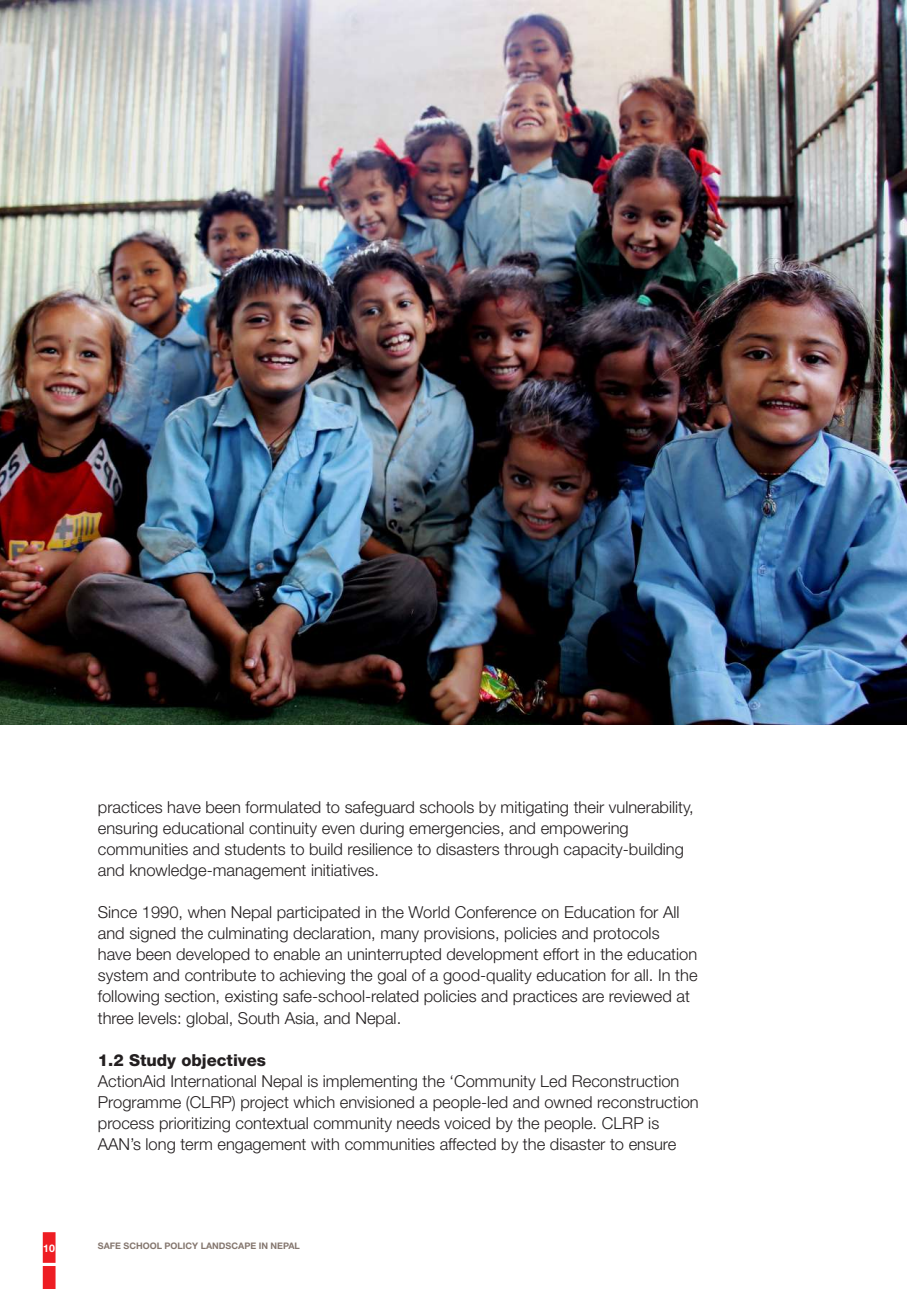
<style>
.page{position:relative;width:919px;height:1289px;background:#fff}
.page>*{position:absolute;margin:0;border:0;box-sizing:border-box;transform-origin:0 0}
.t1{font:300 16.5px/21px "Helvetica Neue";color:#231f20}
.t2{font:800 16.5px "Helvetica Neue";color:#231f20}
.t3{font:700 10.5px "Helvetica Neue";color:#fff}
.t4{font:700 9px "Helvetica Neue";color:#85776f}
</style>
<div class="page">
<div style="left:43px;top:1232px;width:13px;height:30px;background:#ee1d23;border:2px solid #ee1d23"></div>
<div style="left:43px;top:1265px;width:13px;height:23px;background:#ee1d23;border:2px solid #ee1d23"></div>
<img style="left:0;top:0;width:906px;height:724px">
<p class="t1" style="left:98px;top:796px;width:597px">practices have been formulated to safeguard schools by mitigating their vulnerability, ensuring educational continuity even during emergencies, and empowering communities and students to build resilience to disasters through capacity-building and knowledge-management initiatives.</p>
<p class="t1" style="left:98px;top:901px;width:601px">Since 1990, when Nepal participated in the World Conference on Education for All and signed the culminating declaration, many provisions, policies and protocols<br>have been developed to enable an uninterrupted development effort in the education system and contribute to achieving the goal of a good-quality education for all. In the following section, existing safe-school-related policies and practices are reviewed at three levels: global, South Asia, and Nepal.</p>
<p class="t2" style="left:98px;top:1050px;width:170px">1.2 Study objectives</p>
<p class="t1" style="left:98px;top:1070px;width:602px">ActionAid International Nepal is implementing the ‘Community Led Reconstruction Programme (CLRP) project which envisioned a people-led and owned reconstruction process prioritizing contextual community needs voiced by the people. CLRP is AAN’s long term engagement with communities affected by the disaster to ensure</p>
<p class="t3" style="left:43px;top:1241px;width:13px">10</p>
<p class="t4" style="left:98px;top:1240px;width:203px">SAFE SCHOOL POLICY LANDSCAPE IN NEPAL</p>
</div>
